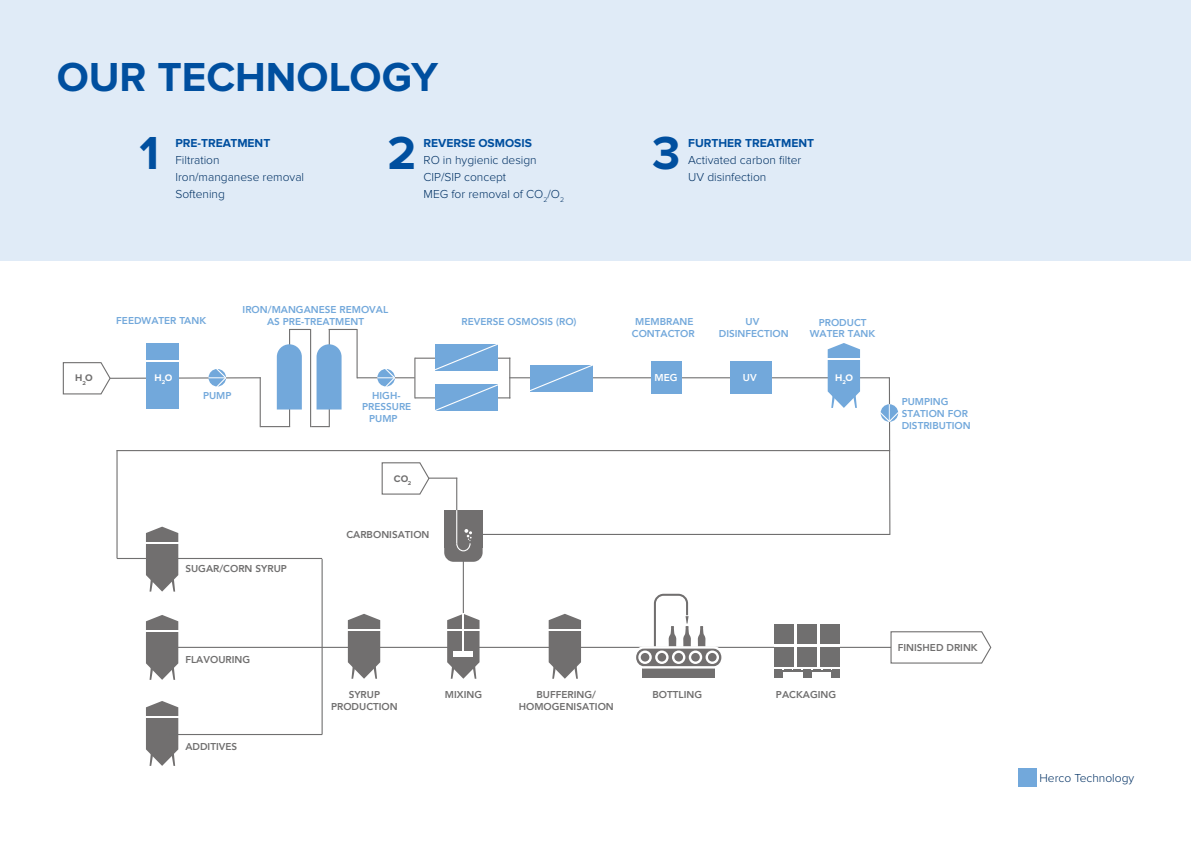
<style>
.page{position:relative;width:1191px;height:842px;background:#fff}
.page>*{position:absolute;margin:0;border:0;box-sizing:border-box;transform-origin:0 0}
.t1{font:700 48px "Proxima Nova";color:#004f9f}
.t2{font:700 42px "Proxima Nova";color:#004f9f}
.t3{font:300 12px/17px "Proxima Nova";color:#003063}
.t4{font:700 12px "Proxima Nova";color:#004f9f}
.t5{font:800 9.9px/11.9px "Avenir";color:#72a8db;text-align:center}
.t6{font:800 9.9px/11.9px "Avenir";color:#706f6f;text-align:center}
.t7{font:700 9.9px "Proxima Nova";color:#706f6f}
.t8{font:700 9.9px "Proxima Nova";color:#fff}
.t9{font:800 9.9px "Avenir";color:#fff}
</style>
<div class="page">
<div style="left:0;top:0;width:1191px;height:261px;background:#e0ebf7"></div>
<div style="left:642px;top:654px;width:73px;height:24px;background:#716f6f"></div>
<hr style="left:169px;top:647px;width:722px;height:1px;background:#706f6f">
<hr style="left:509px;top:377px;width:380px;height:1px;background:#706f6f">
<hr style="left:117px;top:558px;width:205px;height:1px;background:#706f6f">
<div style="left:729px;top:361px;width:42px;height:33px;background:#72a8db"></div>
<svg style="left:526px;top:365px;width:71px;height:27px;background:#86b4df"></svg>
<div style="left:147px;top:344px;width:32px;height:65px;background:#72a8db"></div>
<hr style="left:146px;top:360px;width:34px;height:1px;background:#fff">
<hr style="left:260px;top:426px;width:30px;height:1px;background:#706f6f">
<hr style="left:289px;top:329px;width:1px;height:97px;background:#706f6f">
<hr style="left:329px;top:329px;width:1px;height:98px;background:#706f6f">
<svg style="left:290px;top:329px;width:20px;height:1px"></svg>
<svg style="left:277px;top:344px;width:25px;height:65px;background:#79acdc"></svg>
<svg style="left:316px;top:344px;width:25px;height:65px;background:#7baddd"></svg>
<hr style="left:357px;top:377px;width:58px;height:1px;background:#706f6f">
<hr style="left:414px;top:358px;width:1px;height:40px;background:#706f6f">
<hr style="left:415px;top:358px;width:95px;height:1px;background:#706f6f">
<hr style="left:415px;top:397px;width:95px;height:1px;background:#706f6f">
<svg style="left:432px;top:344px;width:70px;height:27px;background:#85b3df"></svg>
<svg style="left:432px;top:384px;width:70px;height:27px;background:#85b3df"></svg>
<hr style="left:509px;top:358px;width:1px;height:40px;background:#706f6f">
<hr style="left:117px;top:450px;width:773px;height:1px;background:#706f6f">
<svg style="left:377px;top:369px;width:18px;height:18px"></svg>
<svg style="left:62px;top:362px;width:198px;height:33px"></svg>
<hr style="left:356px;top:329px;width:2px;height:49px;background:#706f6f">
<hr style="left:260px;top:377px;width:1px;height:50px;background:#706f6f">
<svg style="left:330px;top:329px;width:26px;height:1px"></svg>
<hr style="left:310px;top:329px;width:1px;height:98px;background:#706f6f">
<svg style="left:311px;top:426px;width:18px;height:1px"></svg>
<div style="left:651px;top:361px;width:30px;height:33px;background:#72a8db"></div>
<svg style="left:879px;top:377px;width:19px;height:158px"></svg>
<svg style="left:890px;top:631px;width:102px;height:33px"></svg>
<hr style="left:847px;top:492px;width:34px;height:1px;background:#fff">
<svg style="left:827px;top:343px;width:33px;height:65px"></svg>
<svg style="left:146px;top:527px;width:32px;height:65px"></svg>
<svg style="left:146px;top:615px;width:32px;height:65px"></svg>
<svg style="left:146px;top:701px;width:32px;height:65px"></svg>
<svg style="left:447px;top:614px;width:32px;height:65px"></svg>
<svg style="left:548px;top:614px;width:33px;height:65px"></svg>
<div style="left:444px;top:518px;width:38px;height:44px;background:#716f6f;border-radius:9px"></div>
<div style="left:444px;top:510px;width:38px;height:38px;background:#716f6f"></div>
<hr style="left:456px;top:478px;width:1px;height:32px;background:#706f6f">
<hr style="left:456px;top:510px;width:1px;height:33px;background:#fff">
<svg style="left:456px;top:529px;width:16px;height:23px"></svg>
<svg style="left:381px;top:462px;width:76px;height:33px"></svg>
<hr style="left:482px;top:534px;width:408px;height:1px;background:#706f6f">
<hr style="left:116px;top:450px;width:2px;height:108px;background:#706f6f">
<hr style="left:321px;top:559px;width:2px;height:175px;background:#706f6f">
<hr style="left:169px;top:734px;width:153px;height:1px;background:#706f6f">
<svg style="left:348px;top:614px;width:32px;height:65px"></svg>
<hr style="left:463px;top:560px;width:1px;height:57px;background:#706f6f">
<hr style="left:462px;top:614px;width:2px;height:38px;background:#fff">
<div style="left:454px;top:651px;width:9px;height:5px;background:#fff"></div>
<div style="left:463px;top:651px;width:9px;height:5px;background:#fff"></div>
<svg style="left:633px;top:594px;width:91px;height:75px"></svg>
<div style="left:774px;top:624px;width:66px;height:47px;background:#fff"></div>
<div style="left:774px;top:672px;width:9px;height:6px;background:#706f6f"></div>
<div style="left:802px;top:672px;width:9px;height:6px;background:#706f6f"></div>
<div style="left:831px;top:672px;width:9px;height:6px;background:#706f6f"></div>
<hr style="left:774px;top:670px;width:66px;height:2px;background:#706f6f">
<svg style="left:774px;top:669px;width:66px;height:1px"></svg>
<div style="left:774px;top:647px;width:20px;height:20px;background:#706f6f"></div>
<div style="left:797px;top:647px;width:20px;height:20px;background:#706f6f"></div>
<div style="left:820px;top:647px;width:20px;height:20px;background:#706f6f"></div>
<div style="left:774px;top:624px;width:20px;height:20px;background:#706f6f"></div>
<div style="left:797px;top:624px;width:20px;height:20px;background:#706f6f"></div>
<div style="left:820px;top:624px;width:20px;height:20px;background:#706f6f"></div>
<div style="left:1018px;top:768px;width:18px;height:18px;background:#72a8db"></div>
<h2 class="t2" style="left:57px;top:53px;width:383px">OUR TECHNOLOGY</h2>
<h1 class="t1" style="left:139px;top:126px;width:21px">1</h1>
<p class="t4" style="left:175px;top:136px;width:96px">PRE-TREATMENT</p>
<p class="t3" style="left:175px;top:152px;width:130px">Filtration<br>Iron/manganese removal<br>Softening</p>
<h1 class="t1" style="left:387px;top:126px;width:30px">2</h1>
<p class="t4" style="left:423px;top:136px;width:110px">REVERSE OSMOSIS</p>
<p class="t3" style="left:423px;top:152px;width:142px">RO in hygienic design<br>CIP/SIP concept<br>MEG for removal of CO<sub>2</sub>/O<sub>2</sub></p>
<h1 class="t1" style="left:652px;top:126px;width:30px">3</h1>
<p class="t4" style="left:688px;top:136px;width:127px">FURTHER TREATMENT</p>
<p class="t3" style="left:688px;top:152px;width:115px">Activated carbon filter<br>UV disinfection</p>
<p class="t5" style="left:116px;top:314px;width:91px">FEEDWATER TANK</p>
<p class="t5" style="left:243px;top:303px;width:147px">IRON/MANGANESE REMOVAL<br>AS PRE-TREATMENT</p>
<p class="t7" style="left:75px;top:372px;width:19px">H<sub>2</sub>O</p>
<p class="t8" style="left:154px;top:372px;width:19px">H<sub>2</sub>O</p>
<p class="t5" style="left:203px;top:388px;width:30px">PUMP</p>
<p class="t6" style="left:185px;top:562px;width:103px">SUGAR/CORN SYRUP</p>
<p class="t5" style="left:372px;top:388px;width:30px">HIGH-</p>
<p class="t5" style="left:362px;top:400px;width:51px">PRESSURE</p>
<p class="t5" style="left:369px;top:412px;width:30px">PUMP</p>
<p class="t7" style="left:394px;top:473px;width:19px">CO<sub>2</sub></p>
<p class="t6" style="left:346px;top:528px;width:85px">CARBONISATION</p>
<p class="t5" style="left:461px;top:315px;width:116px">REVERSE OSMOSIS (RO)</p>
<p class="t5" style="left:719px;top:315px;width:71px">UV<br>DISINFECTION</p>
<p class="t5" style="left:810px;top:315px;width:67px">PRODUCT<br>WATER TANK</p>
<p class="t9" style="left:743px;top:369px;width:15px">UV</p>
<p class="t5" style="left:632px;top:315px;width:64px">MEMBRANE<br>CONTACTOR</p>
<p class="t9" style="left:654px;top:369px;width:24px">MEG</p>
<p class="t8" style="left:835px;top:372px;width:19px">H<sub>2</sub>O</p>
<p class="t5" style="left:901px;top:395px;width:70px;text-align:left">PUMPING<br>STATION FOR<br>DISTRIBUTION</p>
<p class="t6" style="left:185px;top:652px;width:66px">FLAVOURING</p>
<p class="t6" style="left:185px;top:740px;width:53px">ADDITIVES</p>
<p class="t6" style="left:331px;top:688px;width:68px">SYRUP<br>PRODUCTION</p>
<p class="t6" style="left:445px;top:688px;width:39px">MIXING</p>
<p class="t6" style="left:519px;top:688px;width:97px">BUFFERING/<br>HOMOGENISATION</p>
<p class="t6" style="left:652px;top:688px;width:51px">BOTTLING</p>
<p class="t6" style="left:776px;top:688px;width:62px">PACKAGING</p>
<p class="t6" style="left:897px;top:641px;width:81px">FINISHED DRINK</p>
<p class="t3" style="left:1039px;top:770px;width:96px">Herco Technology</p>
</div>
